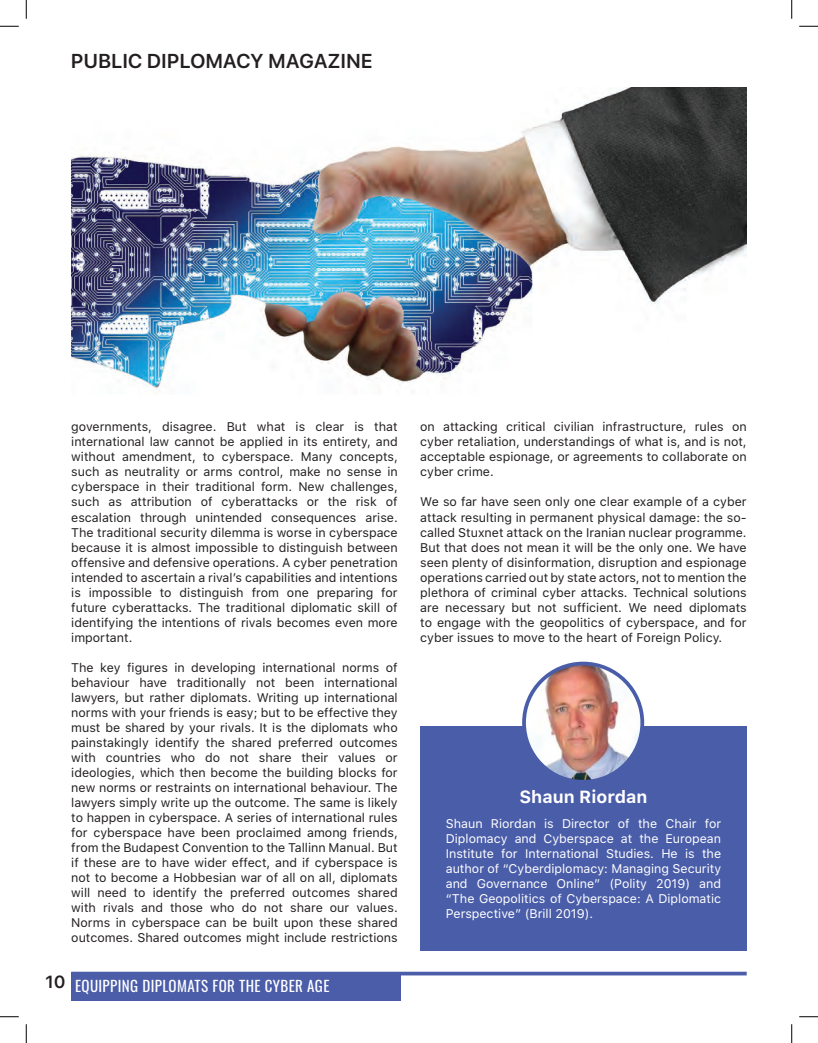
<style>
.page{position:relative;width:818px;height:1043px;background:#fff}
.page>*{position:absolute;margin:0;border:0;box-sizing:border-box;transform-origin:0 0}
.t1{font:600 20px "SF Pro Display";letter-spacing:.025em;color:#231f20}
.t2{font:700 17.5px "SF Pro Text";color:#fff}
.t3{font:600 17.5px "SF Pro Display";color:#231f20}
.t4{font:15px "Oswald";letter-spacing:.025em;color:#fff}
.t5{font:12.5px/15px "SF Pro Text";color:#231f20;text-align:justify}
.t6{font:12.5px/15px "SF Pro Text";color:#fff;text-align:justify}
</style>
<div class="page">
<div style="left:71px;top:971px;width:330px;height:29px;background:#4b5da9"></div>
<svg style="left:71px;top:971px;width:675px;height:4px;fill:#4b5da9"></svg>
<img style="left:71px;top:88px;width:675px;height:306px">
<div style="left:420px;top:726px;width:326px;height:224px;background:#4a5da9"></div>
<img style="left:524px;top:663px;width:118px;height:118px;border-radius:59px">
<div style="left:522px;top:661px;width:122px;height:122px;border:4px solid #4a5da9;border-radius:50%"></div>
<svg style="left:0;top:25px;width:19px;height:2px"></svg>
<svg style="left:799px;top:25px;width:19px;height:2px"></svg>
<svg style="left:0;top:1016px;width:19px;height:1px"></svg>
<svg style="left:799px;top:1016px;width:19px;height:1px"></svg>
<svg style="left:25px;top:0;width:2px;height:19px"></svg>
<svg style="left:25px;top:1024px;width:2px;height:18px"></svg>
<svg style="left:791px;top:0;width:1px;height:19px"></svg>
<svg style="left:791px;top:1024px;width:1px;height:18px"></svg>
<h1 class="t1" style="left:71px;top:49px;width:302px">PUBLIC DIPLOMACY MAGAZINE</h1>
<p class="t5" style="left:71px;top:419px;width:328px">governments, disagree. But what is clear is that international law cannot be applied in its entirety, and without amendment, to cyberspace. Many concepts, such as neutrality or arms control, make no sense in cyberspace in their traditional form. New challenges, such as attribution of cyberattacks or the risk of escalation through unintended consequences arise.<br>The traditional security dilemma is worse in cyberspace because it is almost impossible to distinguish between offensive and defensive operations. A cyber penetration intended to ascertain a rival’s capabilities and intentions is impossible to distinguish from one preparing for future cyberattacks. The traditional diplomatic skill of identifying the intentions of rivals becomes even more important.</p>
<p class="t5" style="left:71px;top:659px;width:328px">The key figures in developing international norms of behaviour have traditionally not been international lawyers, but rather diplomats. Writing up international norms with your friends is easy; but to be effective they must be shared by your rivals. It is the diplomats who painstakingly identify the shared preferred outcomes with countries who do not share their values or ideologies, which then become the building blocks for new norms or restraints on international behaviour. The lawyers simply write up the outcome. The same is likely to happen in cyberspace. A series of international rules for cyberspace have been proclaimed among friends, from the Budapest Convention to the Tallinn Manual. But if these are to have wider effect, and if cyberspace is not to become a Hobbesian war of all on all, diplomats will need to identify the preferred outcomes shared with rivals and those who do not share our values.<br>Norms in cyberspace can be built upon these shared outcomes. Shared outcomes might include restrictions</p>
<h2 class="t3" style="left:46px;top:972px;width:21px">10</h2>
<p class="t4" style="left:75px;top:972px;width:256px">EQUIPPING DIPLOMATS FOR THE CYBER AGE</p>
<p class="t5" style="left:420px;top:419px;width:328px">on attacking critical civilian infrastructure, rules on cyber retaliation, understandings of what is, and is not, acceptable espionage, or agreements to collaborate on cyber crime.</p>
<p class="t5" style="left:420px;top:494px;width:328px">We so far have seen only one clear example of a cyber attack resulting in permanent physical damage: the so&shy;called Stuxnet attack on the Iranian nuclear programme.<br>But that does not mean it will be the only one. We have seen plenty of disinformation, disruption and espionage operations carried out by state actors, not to mention the plethora of criminal cyber attacks. Technical solutions are necessary but not sufficient. We need diplomats to engage with the geopolitics of cyberspace, and for cyber issues to move to the heart of Foreign Policy.</p>
<h2 class="t2" style="left:519px;top:786px;width:129px">Shaun Riordan</h2>
<p class="t6" style="left:446px;top:815px;width:277px">Shaun Riordan is Director of the Chair for Diplomacy and Cyberspace at the European Institute for International Studies. He is the author of “Cyberdiplomacy: Managing Security and Governance Online” (Polity 2019) and “The Geopolitics of Cyberspace: A Diplomatic Perspective” (Brill 2019).</p>
</div>
